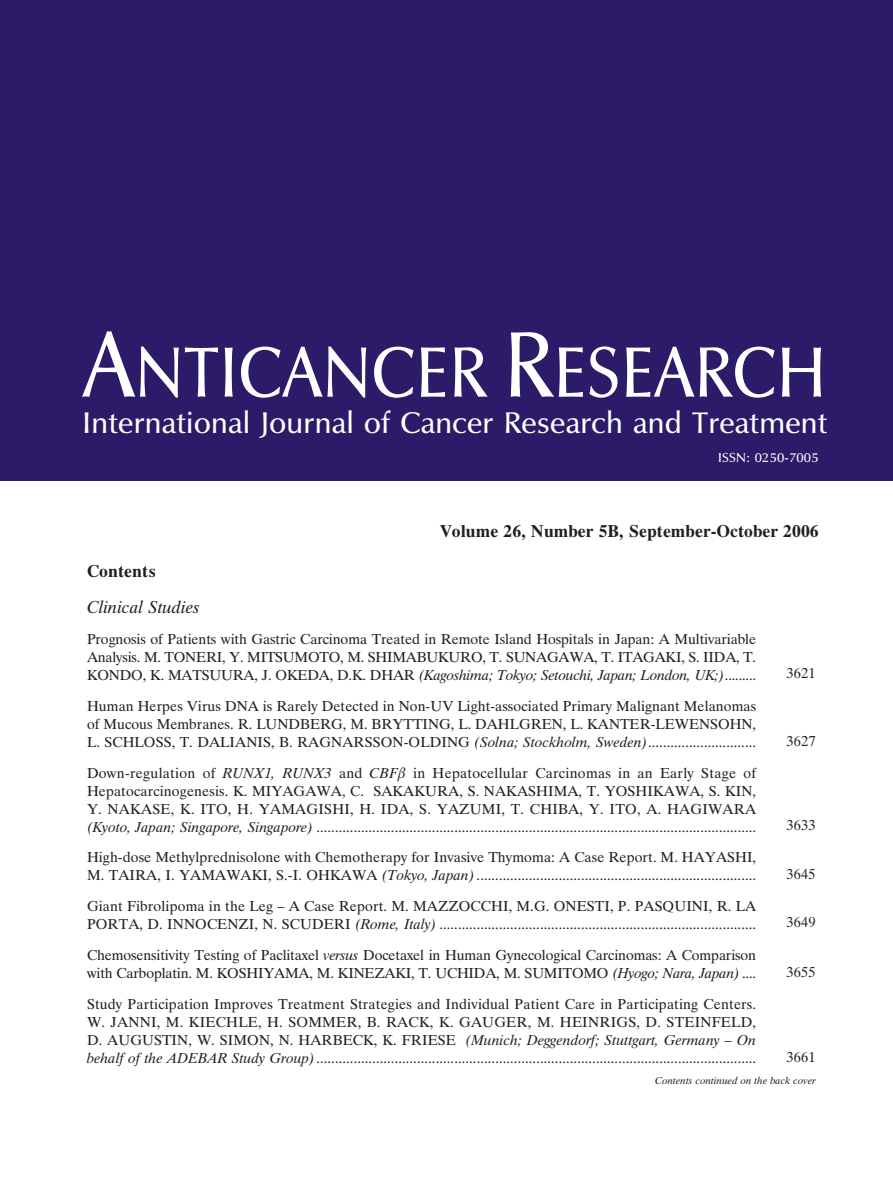
<style>
.page{position:relative;width:893px;height:1190px;background:#fff}
.page>*{position:absolute;margin:0;border:0;box-sizing:border-box;transform-origin:0 0}
.t1{font:73.5px "UB Optima";letter-spacing:.01em;color:#fff;scale:.9 1}
.t2{font:30.75px "UB Optima";letter-spacing:.01em;color:#fff}
.t3{font:18px "UB Times Bold";letter-spacing:.005em;color:#231f20}
.t4{font:18px "UB Times Italic";letter-spacing:.005em;color:#231f20}
.t5{font:15px/18px "UB Times";letter-spacing:.005em;color:#231f20}
.t6{font:15px "UB Times Italic";color:#231f20}
.t7{font:13.5px "UB Optima";letter-spacing:.01em;color:#fff}
.t8{font:10.5px "UB Times Italic";letter-spacing:.01em;color:#231f20}
.s1{font-size:96px}
.s2{font-family:"UB Times"}
.s3{font-family:"UB Times Italic"}
</style>
<div class="page">
<div style="left:0;top:0;width:892px;height:480px;background:#2b1b68"></div>
<h1 class="t1" style="left:83px;top:344px;width:827px"><span class="s1">A</span>NTICANCER <span class="s1">R</span>ESEARCH</h1>
<h2 class="t2" style="left:83px;top:411px;width:746px">International Journal of Cancer Research and Treatment</h2>
<p class="t7" style="left:718px;top:452px;width:102px">ISSN: 0250-7005</p>
<p class="t3" style="left:440px;top:525px;width:379px">Volume 26, Number 5B, September-October 2006</p>
<p class="t3" style="left:87px;top:565px;width:70px">Contents</p>
<p class="t4" style="left:87px;top:600px;width:114px">Clinical Studies</p>
<p class="t5" style="left:87px;top:632px;width:670px">Prognosis of Patients with Gastric Carcinoma Treated in Remote Island Hospitals in Japan: A Multivariable<br>Analysis. M. TONERI, Y. MITSUMOTO, M. SHIMABUKURO, T. SUNAGAWA, T. ITAGAKI, S. IIDA, T.</p>
<p class="t6" style="left:87px;top:669px;width:670px"><span class="s2">KONDO, K. MATSUURA, J. OKEDA, D.K. DHAR</span> (Kagoshima; Tokyo; Setouchi, Japan; London, UK;)<span class="s2">.........</span></p>
<p class="t5" style="left:87px;top:698px;width:670px;text-align:justify">Human Herpes Virus DNA is Rarely Detected in Non-UV Light-associated Primary Malignant Melanomas of Mucous Membranes. R. LUNDBERG, M. BRYTTING, L. DAHLGREN, L. KANTER-LEWENSOHN, L. SCHLOSS, T. DALIANIS, B. RAGNARSSON-OLDING <span class="s3">(Solna; Stockholm, Sweden)</span>.............................</p>
<p class="t5" style="left:87px;top:765px;width:670px;text-align:justify">Down-regulation of <span class="s3">RUNX1, RUNX3</span> and <span class="s3">CBF‚</span> in Hepatocellular Carcinomas in an Early Stage of Hepatocarcinogenesis. K. MIYAGAWA, C. SAKAKURA, S. NAKASHIMA, T. YOSHIKAWA, S. KIN, Y. NAKASE, K. ITO, H. YAMAGISHI, H. IDA, S. YAZUMI, T. CHIBA, Y. ITO, A. HAGIWARA <span class="s3">(Kyoto, Japan; Singapore, Singapore)</span> ......................................................................................................................</p>
<p class="t5" style="left:87px;top:850px;width:670px">High-dose Methylprednisolone with Chemotherapy for Invasive Thymoma: A Case Report. M. HAYASHI,<br>M. TAIRA, I. YAMAWAKI, S.-I. OHKAWA <span class="s3">(Tokyo, Japan)</span>...........................................................................</p>
<p class="t5" style="left:87px;top:899px;width:670px">Giant Fibrolipoma in the Leg – A Case Report. M. MAZZOCCHI, M.G. ONESTI, P. PASQUINI, R. LA<br>PORTA, D. INNOCENZI, N. SCUDERI <span class="s3">(Rome, Italy)</span> .....................................................................................</p>
<p class="t5" style="left:87px;top:947px;width:670px">Chemosensitivity Testing of Paclitaxel <span class="s3">versus</span> Docetaxel in Human Gynecological Carcinomas: A Comparison with Carboplatin. M. KOSHIYAMA, M. KINEZAKI, T. UCHIDA, M. SUMITOMO <span class="s3">(Hyogo; Nara, Japan)</span> ....</p>
<p class="t5" style="left:87px;top:996px;width:670px">Study Participation Improves Treatment Strategies and Individual Patient Care in Participating Centers.<br>W. JANNI, M. KIECHLE, H. SOMMER, B. RACK, K. GAUGER, M. HEINRIGS, D. STEINFELD,</p>
<p class="t6" style="left:87px;top:1034px;width:670px"><span class="s2">D. AUGUSTIN, W. SIMON, N. HARBECK, K. FRIESE</span> (Munich; Deggendorf; Stuttgart, Germany – On</p>
<p class="t5" style="left:87px;top:1050px;width:670px"><span class="s3">behalf of the ADEBAR Study Group)</span>......................................................................................................................</p>
<p class="t8" style="left:655px;top:1076px;width:162px">Contents continued on the back cover</p>
<p class="t5" style="left:786px;top:666px;width:31px">3621</p>
<p class="t5" style="left:786px;top:733px;width:31px">3627</p>
<p class="t5" style="left:786px;top:817px;width:31px">3633</p>
<p class="t5" style="left:786px;top:867px;width:31px">3645</p>
<p class="t5" style="left:786px;top:915px;width:31px">3649</p>
<p class="t5" style="left:786px;top:964px;width:31px">3655</p>
<p class="t5" style="left:786px;top:1050px;width:31px">3661</p>
</div>
